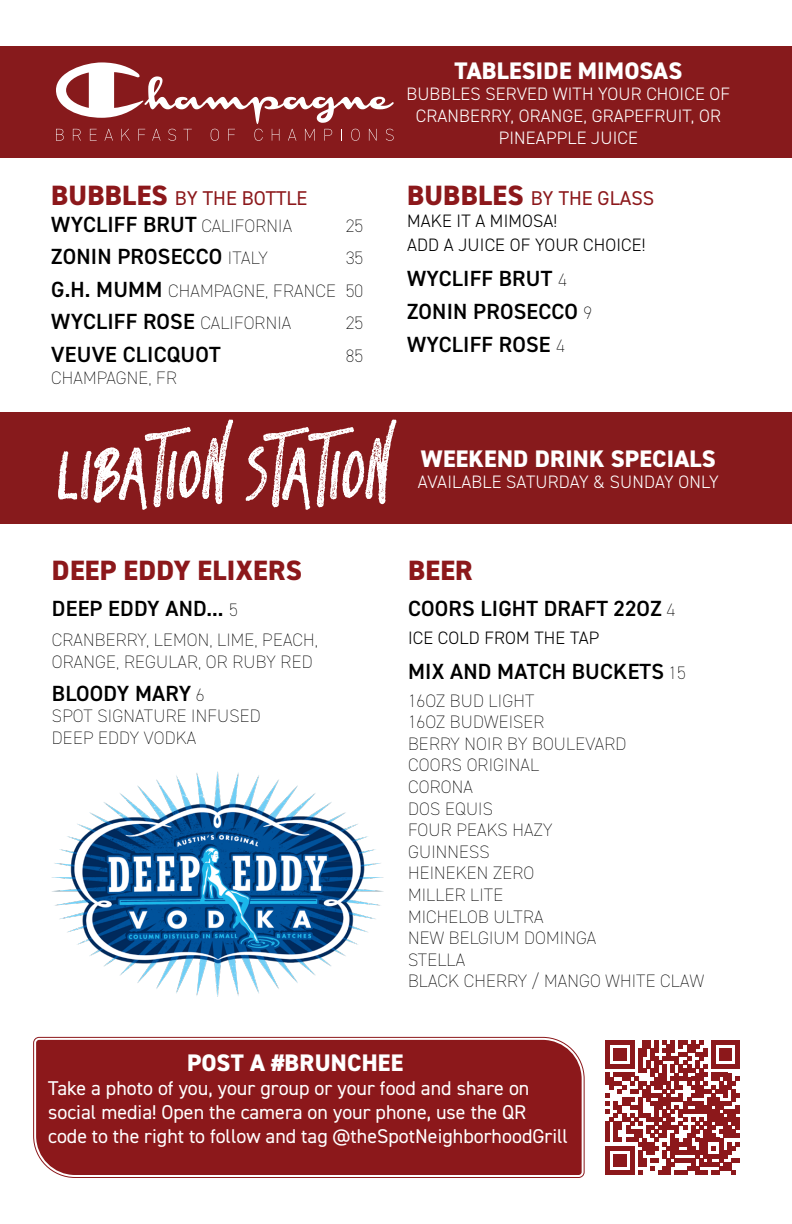
<style>
.page{position:relative;width:792px;height:1224px;background:#fff}
.page>*{position:absolute;margin:0;border:0;box-sizing:border-box;transform-origin:0 0}
.Alt_Section_Header{font:72px "Brink";color:#fff}
.Alt_Section_Header-2{font:800 28px "DIN2014";letter-spacing:.01em;color:#8c181b}
.Featured_Menu_Item{font:800 24px "DIN2014";letter-spacing:.01em;color:#fff}
.Bottled_Beer_HH{font:600 22px "DIN2014";letter-spacing:.01em;color:#000}
.Alt_Section_Header-3{font:600 22px "DIN2014";letter-spacing:.01em;color:#000}
.Menu_Item{font:600 22px "DIN2014";letter-spacing:.01em;color:#000}
.Featured_Menu_Descri{font:20px/24px "DIN2014";color:#fff}
.Section_Header{font:20px "DIN2014";color:#8c181b}
.Menu_Item-2{font:200 18px/21.6px "DIN2014";letter-spacing:.01em;color:#000}
.Bottled_Beer_HH-2{font:200 18px/21.6px "DIN2014";letter-spacing:.01em;color:#000}
.Featured_Menu_Descri-2{font:300 18px/21.6px "DIN2014";letter-spacing:.01em;color:#fff;text-align:center}
.Menu_Description{font:300 18px/24px "DIN2014";letter-spacing:.01em;color:#000}
.Featured_Menu_Item-2{font:300 18px "DIN2014";letter-spacing:.01em;color:#fff}
.s1{font-weight:800;font-size:28px}
.s2{font-weight:200;font-size:18px}
.s3{font-weight:600;font-size:22px}
</style>
<div class="page">
<svg style="left:33px;top:1036px;width:552px;height:142px"></svg>
<div style="left:35px;top:1038px;width:548px;height:138px;background:#8c181b"></div>
<svg style="left:606px;top:1040px;width:134px;height:135px"></svg>
<div style="left:0;top:413px;width:792px;height:111px;background:#871a1c"></div>
<div style="left:0;top:46px;width:792px;height:111px;background:#871a1c"></div>
<svg style="left:56px;top:62px;width:338px;height:79px"></svg>
<img style="left:52px;top:771px;width:332px;height:225px">
<p class="Featured_Menu_Item" style="left:454px;top:55px;width:229px">TABLESIDE MIMOSAS</p>
<p class="Featured_Menu_Descri-2" style="left:407px;top:83px;width:325px">BUBBLES SERVED WITH YOUR CHOICE OF<br>CRANBERRY, ORANGE, GRAPEFRUIT, OR<br>PINEAPPLE JUICE</p>
<p class="Section_Header" style="left:51px;top:186px;width:258px"><span class="s1">BUBBLES</span> BY THE BOTTLE</p>
<p class="Bottled_Beer_HH" style="left:51px;top:210px;width:242px">WYCLIFF BRUT <span class="s2">CALIFORNIA</span></p>
<p class="Bottled_Beer_HH-2" style="left:346px;top:215px;width:19px">25</p>
<p class="Bottled_Beer_HH" style="left:51px;top:242px;width:218px">ZONIN PROSECCO <span class="s2">ITALY</span></p>
<p class="Bottled_Beer_HH-2" style="left:346px;top:247px;width:19px">35</p>
<p class="Bottled_Beer_HH-2" style="left:51px;top:280px;width:313px"><span class="s3">G.H. MUMM</span> CHAMPAGNE, FRANCE 50</p>
<p class="Bottled_Beer_HH" style="left:51px;top:307px;width:242px">WYCLIFF ROSE <span class="s2">CALIFORNIA</span></p>
<p class="Bottled_Beer_HH-2" style="left:346px;top:312px;width:19px">25</p>
<p class="Bottled_Beer_HH" style="left:51px;top:340px;width:171px">VEUVE CLICQUOT</p>
<p class="Bottled_Beer_HH-2" style="left:346px;top:345px;width:19px">85</p>
<p class="Bottled_Beer_HH-2" style="left:51px;top:367px;width:127px">CHAMPAGNE, FR</p>
<p class="Section_Header" style="left:407px;top:186px;width:249px"><span class="s1">BUBBLES</span> BY THE GLASS</p>
<p class="Menu_Description" style="left:407px;top:209px;width:240px">MAKE IT A MIMOSA!<br>ADD A JUICE OF YOUR CHOICE!</p>
<p class="Bottled_Beer_HH" style="left:407px;top:264px;width:161px">WYCLIFF BRUT <span class="s2">4</span></p>
<p class="Bottled_Beer_HH" style="left:407px;top:297px;width:187px">ZONIN PROSECCO <span class="s2">9</span></p>
<p class="Bottled_Beer_HH" style="left:407px;top:329px;width:159px">WYCLIFF ROSE <span class="s2">4</span></p>
<p class="Alt_Section_Header" style="left:58px;top:419px;width:336px">LIBATION STATION</p>
<p class="Featured_Menu_Item" style="left:421px;top:443px;width:296px">WEEKEND DRINK SPECIALS</p>
<p class="Featured_Menu_Item-2" style="left:418px;top:471px;width:302px">AVAILABLE SATURDAY &amp; SUNDAY ONLY</p>
<p class="Alt_Section_Header-2" style="left:52px;top:552px;width:252px">DEEP EDDY ELIXERS</p>
<p class="Alt_Section_Header-3" style="left:52px;top:594px;width:187px">DEEP EDDY AND... <span class="s2">5</span></p>
<p class="Bottled_Beer_HH-2" style="left:52px;top:629px;width:268px">CRANBERRY, LEMON, LIME, PEACH,<br>ORANGE, REGULAR, OR RUBY RED</p>
<p class="Menu_Item" style="left:52px;top:678px;width:154px">BLOODY MARY <span class="s2">6</span></p>
<p class="Menu_Item-2" style="left:52px;top:705px;width:210px">SPOT SIGNATURE INFUSED<br>DEEP EDDY VODKA</p>
<p class="Alt_Section_Header-2" style="left:408px;top:552px;width:66px">BEER</p>
<p class="Bottled_Beer_HH" style="left:408px;top:594px;width:268px">COORS LIGHT DRAFT 22OZ <span class="s2">4</span></p>
<p class="Menu_Description" style="left:408px;top:625px;width:193px">ICE COLD FROM THE TAP</p>
<p class="Bottled_Beer_HH" style="left:408px;top:657px;width:279px">MIX AND MATCH BUCKETS <span class="s2">15</span></p>
<p class="Menu_Item-2" style="left:408px;top:690px;width:128px">16OZ BUD LIGHT</p>
<p class="Menu_Item-2" style="left:408px;top:711px;width:138px">16OZ BUDWEISER</p>
<p class="Menu_Item-2" style="left:408px;top:733px;width:220px">BERRY NOIR BY BOULEVARD</p>
<p class="Menu_Item-2" style="left:408px;top:755px;width:132px">COORS ORIGINAL</p>
<p class="Menu_Item-2" style="left:408px;top:776px;width:66px">CORONA</p>
<p class="Menu_Item-2" style="left:408px;top:798px;width:86px">DOS EQUIS</p>
<p class="Menu_Item-2" style="left:408px;top:819px;width:146px">FOUR PEAKS HAZY</p>
<p class="Menu_Item-2" style="left:408px;top:841px;width:83px">GUINNESS</p>
<p class="Menu_Item-2" style="left:408px;top:863px;width:128px">HEINEKEN ZERO</p>
<p class="Menu_Item-2" style="left:408px;top:884px;width:97px">MILLER LITE</p>
<p class="Menu_Item-2" style="left:408px;top:906px;width:137px">MICHELOB ULTRA</p>
<p class="Menu_Item-2" style="left:408px;top:927px;width:190px">NEW BELGIUM DOMINGA</p>
<p class="Menu_Item-2" style="left:408px;top:949px;width:59px">STELLA</p>
<p class="Menu_Item-2" style="left:408px;top:971px;width:298px">BLACK CHERRY / MANGO WHITE CLAW</p>
<p class="Featured_Menu_Item" style="left:187px;top:1046px;width:218px">POST A #BRUNCHEE</p>
<p class="Featured_Menu_Descri" style="left:48px;top:1075px;width:522px">Take a photo of you, your group or your food and share on social media! Open the camera on your phone, use the QR code to the right to follow and tag @theSpotNeighborhoodGrill</p>
</div>
